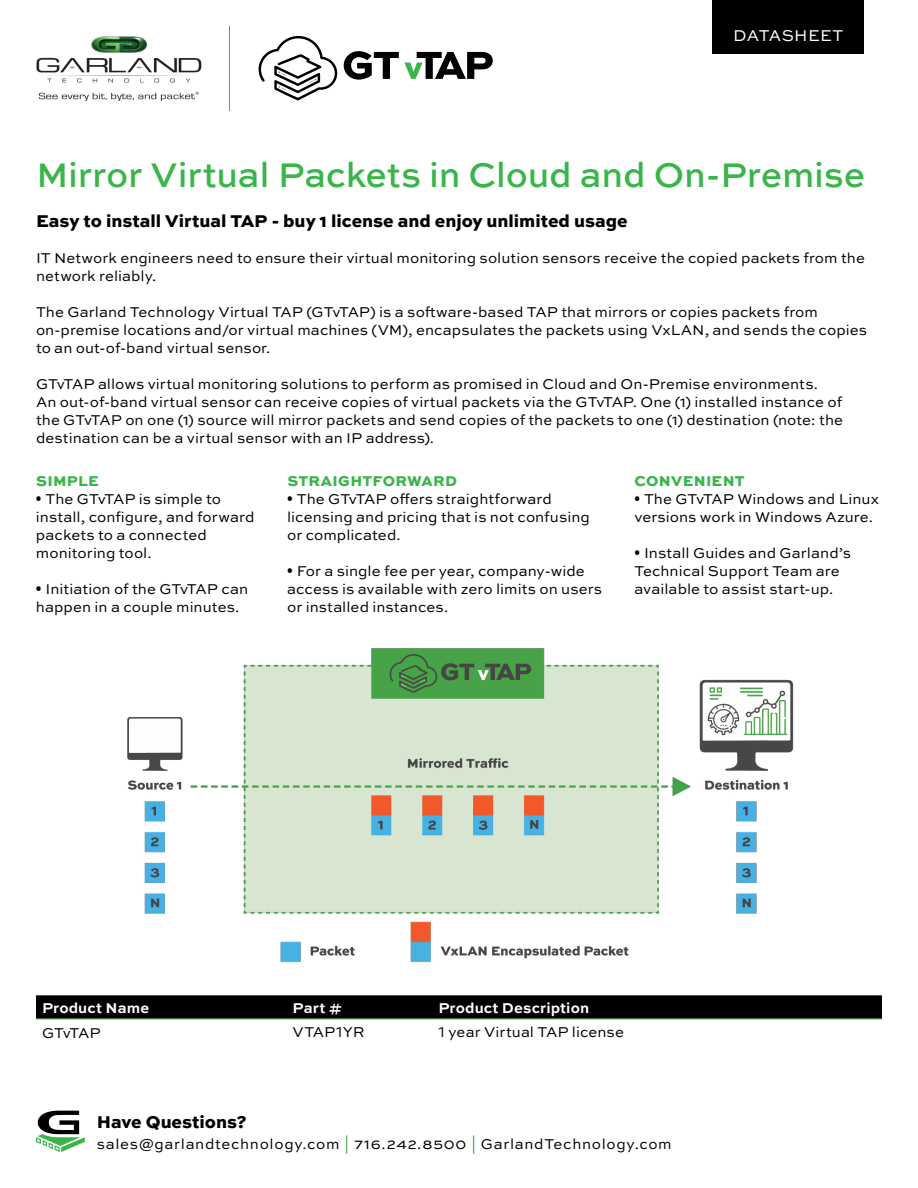
<style>
.page{position:relative;width:918px;height:1188px;background:#fff}
.page>*{position:absolute;margin:0;border:0;box-sizing:border-box;transform-origin:0 0}
.t1{font:500 36px "Sweet Sans Pro";letter-spacing:-.01em;color:#39b54a}
.t2{font:800 18px "Sweet Sans Pro";color:#000}
.t3{font:16.5px "Sweet Sans Pro";letter-spacing:.02em;color:#fff}
.t4{font:15px/18px "Sweet Sans Pro";letter-spacing:.005em;color:#000}
.t5{font:15px "Sweet Sans Pro";letter-spacing:.045em;color:#000}
.t6{font:700 15px "Sweet Sans Pro";letter-spacing:.005em;color:#fff}
.t7{font:800 15px "Sweet Sans Pro";letter-spacing:.02em;color:#39b54a}
.s1{font-family:"Open Sans";font-weight:700}
.s2{font-weight:300;font-size:18px}
.s3{color:#479e46}
</style>
<div class="page">
<svg style="left:259px;top:36px;width:78px;height:64px"></svg>
<svg style="left:344px;top:51px;width:149px;height:29px"></svg>
<img style="left:36px;top:36px;width:166px;height:64px">
<hr style="left:230px;top:26px;width:1px;height:84px;background:#39b54a">
<img style="left:127px;top:648px;width:667px;height:315px">
<svg style="left:36px;top:995px;width:846px;height:24px;background:#060806"></svg>
<hr style="left:36px;top:1019px;width:251px;height:1px;background:#479e46">
<hr style="left:287px;top:1019px;width:145px;height:1px;background:#479e46">
<hr style="left:432px;top:1019px;width:450px;height:1px;background:#479e46">
<div style="left:712px;top:0;width:152px;height:54px;background:#000"></div>
<svg style="left:36px;top:1111px;width:49px;height:41px"></svg>
<p class="t3" style="left:733px;top:23px;width:112px">DATASHEET</p>
<h1 class="t1" style="left:36px;top:149px;width:831px">Mirror Virtual Packets in Cloud and On-Premise</h1>
<p class="t2" style="left:36px;top:207px;width:593px">Easy to install Virtual TAP - buy 1 license and enjoy unlimited usage</p>
<p class="t4" style="left:36px;top:248px;width:830px">IT Network engineers need to ensure their virtual monitoring solution sensors receive the copied packets from the network reliably.</p>
<p class="t4" style="left:36px;top:302px;width:833px">The Garland Technology Virtual TAP (GTvTAP) is a software-based TAP that mirrors or copies packets from on-premise locations and/or virtual machines (VM), encapsulates the packets using VxLAN, and sends the copies to an out-of-band virtual sensor.</p>
<p class="t4" style="left:36px;top:374px;width:809px">GTvTAP allows virtual monitoring solutions to perform as promised in Cloud and On-Premise environments.<br>An out-of-band virtual sensor can receive copies of virtual packets via the GTvTAP. One (1) installed instance of the GTvTAP on one (1) source will mirror packets and send copies of the packets to one (1) destination (note: the destination can be a virtual sensor with an IP address).</p>
<p class="t7" style="left:36px;top:469px;width:64px">SIMPLE</p>
<p class="t4" style="left:36px;top:490px;width:220px"><span class="s1">•</span> The GTvTAP is simple to install, configure, and forward packets to a connected monitoring tool.</p>
<p class="t4" style="left:36px;top:580px;width:214px"><span class="s1">•</span> Initiation of the GTvTAP can happen in a couple minutes.</p>
<p class="t7" style="left:287px;top:469px;width:171px">STRAIGHTFORWARD</p>
<p class="t4" style="left:287px;top:490px;width:304px"><span class="s1">•</span> The GTvTAP offers straightforward licensing and pricing that is not confusing or complicated.</p>
<p class="t4" style="left:287px;top:562px;width:316px"><span class="s1">•</span> For a single fee per year, company-wide access is available with zero limits on users or installed instances.</p>
<p class="t7" style="left:635px;top:469px;width:111px">CONVENIENT</p>
<p class="t4" style="left:634px;top:490px;width:246px"><span class="s1">•</span> The GTvTAP Windows and Linux versions work in Windows Azure.</p>
<p class="t4" style="left:634px;top:544px;width:218px"><span class="s1">•</span> Install Guides and Garland’s<br>Technical Support Team are available to assist start-up.</p>
<p class="t6" style="left:42px;top:996px;width:109px">Product Name</p>
<p class="t6" style="left:293px;top:996px;width:51px">Part #</p>
<p class="t6" style="left:438px;top:996px;width:152px">Product Description</p>
<p class="t4" style="left:42px;top:1023px;width:60px">GTvTAP</p>
<p class="t4" style="left:293px;top:1023px;width:74px">VTAP<span class="s2">1</span>YR</p>
<p class="t4" style="left:438px;top:1023px;width:187px"><span class="s2">1</span> year Virtual TAP license</p>
<p class="t2" style="left:97px;top:1108px;width:151px">Have Questions?</p>
<p class="t5" style="left:97px;top:1133px;width:576px">sales@garlandtechnology.com <span class="s3">|</span> 716.242.8500 <span class="s3">|</span> GarlandTechnology.com</p>
</div>
